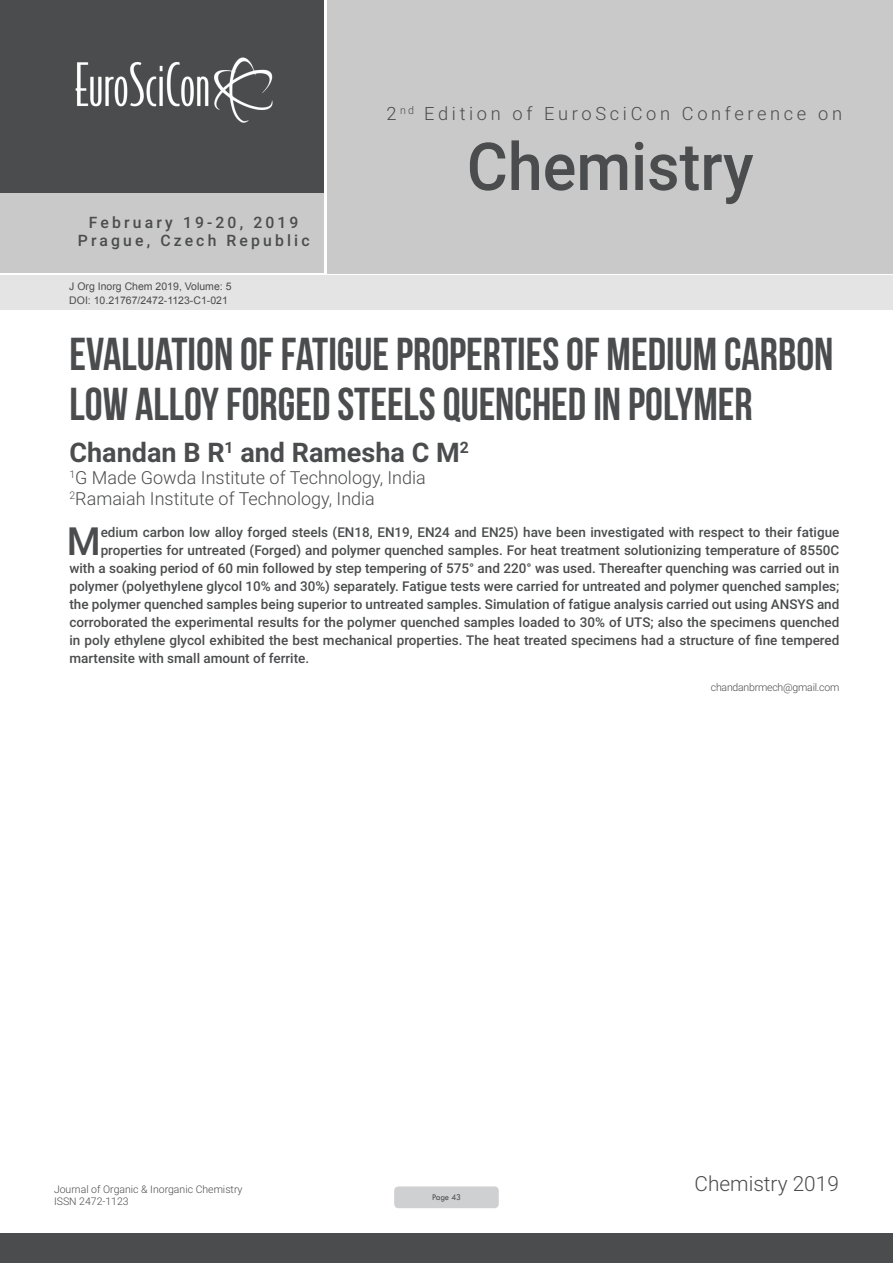
<style>
.page{position:relative;width:893px;height:1263px;background:#fff}
.page>*{position:absolute;margin:0;border:0;box-sizing:border-box;transform-origin:0 0}
.t1{font:500 66.15px "Roboto";color:#4b4c4d;scale:.95 1}
.t2{font:46.05px/50.7px "Bebas Neue";color:#4b4c4d}
.Abstract{font:500 38.85px "Roboto";color:#4b4c4d}
.t3{font:700 27px "Roboto";color:#4b4c4d}
.t4{font:300 20.85px "Roboto";color:#4b4c4d}
.t5{font:300 18.3px "Roboto";letter-spacing:.2em;color:#4b4c4d}
.t6{font:300 18px "Roboto";color:#4b4c4d}
.t7{font:500 15.75px/18.9px "Roboto";letter-spacing:.2em;color:#4b4c4d;text-align:center}
.Abstract-2{font:500 13.5px "Roboto";color:#4b4c4d}
.t8{font:10.5px "Arial";color:#4b4c4d}
.Biography{font:300 10.5px/12.6px "Roboto";color:#4b4c4d}
.Biography-2{font:300 10.5px "Roboto";letter-spacing:-.02em;color:#4b4c4d}
.t9{font:9px "Tw Cen";letter-spacing:-.02em;color:#4b4c4d;scale:.95 1}
</style>
<div class="page">
<div style="left:0;top:0;width:323px;height:193px;background:#4b4c4d"></div>
<div style="left:1px;top:193px;width:323px;height:80px;background:#c9c9c9"></div>
<div style="left:327px;top:0;width:566px;height:273px;background:#c9c9c9"></div>
<img style="left:75px;top:57px;width:198px;height:66px">
<div style="left:0;top:1233px;width:893px;height:30px;background:#4b4c4d"></div>
<div style="left:1px;top:275px;width:892px;height:35px;background:#e4e4e4"></div>
<div style="left:394px;top:1186px;width:105px;height:22px;background:#cfd0d2;border-radius:4px"></div>
<p class="t7" style="left:78px;top:212px;width:233px">February 19-20, 2019<br>Prague, Czech Republic</p>
<p class="t8" style="left:69px;top:279px;width:164px">J Org Inorg Chem 2019, Volume: 5</p>
<p class="t8" style="left:69px;top:293px;width:160px">DOI: 10.21767/2472-1123-C1-021</p>
<h3 class="t5" style="left:386px;top:100px;width:457px">2 <sup>nd</sup> Edition of EuroSciCon Conference on</h3>
<h1 class="t1" style="left:467px;top:120px;width:303px">Chemistry</h1>
<p class="t2" style="left:69px;top:328px;width:766px">EVALUATION OF FATIGUE PROPERTIES OF MEDIUM CARBON<br>LOW ALLOY FORGED STEELS QUENCHED IN POLYMER</p>
<p class="t3" style="left:69px;top:433px;width:401px">Chandan B R<sup>1</sup> and Ramesha C M<sup>2</sup></p>
<p class="t6" style="left:69px;top:464px;width:358px"><sup>1</sup>G Made Gowda Institute of Technology, India</p>
<p class="t6" style="left:69px;top:486px;width:307px"><sup>2</sup>Ramaiah Institute of Technology, India</p>
<p class="Abstract" style="left:67px;top:513px;width:35px">M</p>
<p class="Abstract-2" style="left:101px;top:522px;width:740px">edium carbon low alloy forged steels (EN18, EN19, EN24 and EN25) have been investigated with respect to their fatigue</p>
<p class="Abstract-2" style="left:101px;top:540px;width:740px">properties for untreated (Forged) and polymer quenched samples. For heat treatment solutionizing temperature of 8550C</p>
<p class="Abstract-2" style="left:69px;top:558px;width:771px">with a soaking period of 60 min followed by step tempering of 575° and 220° was used. Thereafter quenching was carried out in</p>
<p class="Abstract-2" style="left:69px;top:576px;width:771px">polymer (polyethylene glycol 10% and 30%) separately. Fatigue tests were carried for untreated and polymer quenched samples;</p>
<p class="Abstract-2" style="left:69px;top:594px;width:771px">the polymer quenched samples being superior to untreated samples. Simulation of fatigue analysis carried out using ANSYS and</p>
<p class="Abstract-2" style="left:69px;top:612px;width:771px">corroborated the experimental results for the polymer quenched samples loaded to 30% of UTS; also the specimens quenched</p>
<p class="Abstract-2" style="left:69px;top:630px;width:771px">in poly ethylene glycol exhibited the best mechanical properties. The heat treated specimens had a structure of fine tempered</p>
<p class="Abstract-2" style="left:69px;top:648px;width:241px">martensite with small amount of ferrite.</p>
<p class="Biography-2" style="left:711px;top:680px;width:130px">chandanbrmech@gmail.com</p>
<p class="Biography" style="left:54px;top:1182px;width:190px">Journal of Organic &amp; Inorganic Chemistry<br>ISSN 2472-1123</p>
<p class="t9" style="left:432px;top:1192px;width:32px">Page 43</p>
<h3 class="t4" style="left:695px;top:1169px;width:146px">Chemistry 2019</h3>
</div>
